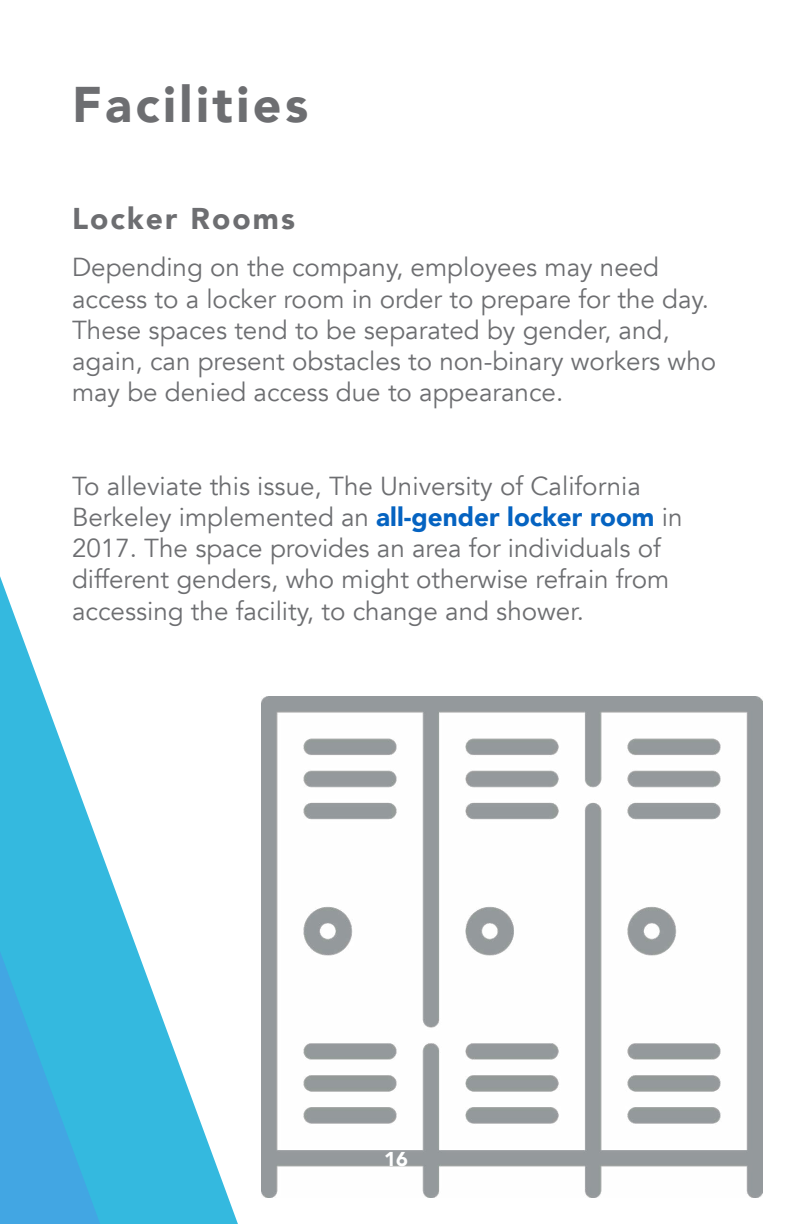
<style>
.page{position:relative;width:792px;height:1224px;background:#fff}
.page>*{position:absolute;margin:0;border:0;box-sizing:border-box;transform-origin:0 0}
.t1{font:900 50px "Avenir";letter-spacing:.07em;color:#6d6e71}
.t2{font:900 30px "Avenir";letter-spacing:.07em;color:#6d6e71}
.t3{font:26px/31.2px "Avenir";color:#6d6e71}
.t4{font:900 20px "Avenir";color:#fff}
.s1{font-weight:900;color:#0563c1}
</style>
<div class="page">
<img style="left:261px;top:696px;width:502px;height:502px">
<svg style="left:0;top:576px;width:238px;height:648px"></svg>
<h1 class="t1" style="left:72px;top:62px;width:238px">Facilities</h1>
<p class="t2" style="left:72px;top:193px;width:224px">Locker Rooms</p>
<p class="t3" style="left:72px;top:252px;width:646px">Depending on the company, employees may need access to a locker room in order to prepare for the day.<br>These spaces tend to be separated by gender, and, again, can present obstacles to non-binary workers who may be denied access due to appearance.</p>
<p class="t3" style="left:72px;top:471px;width:612px">To alleviate this issue, The University of California Berkeley implemented an <span class="s1">all-gender locker room</span> in 2017. The space provides an area for individuals of different genders, who might otherwise refrain from accessing the facility, to change and shower.</p>
<p class="t4" style="left:384px;top:1142px;width:25px">16</p>
</div>
